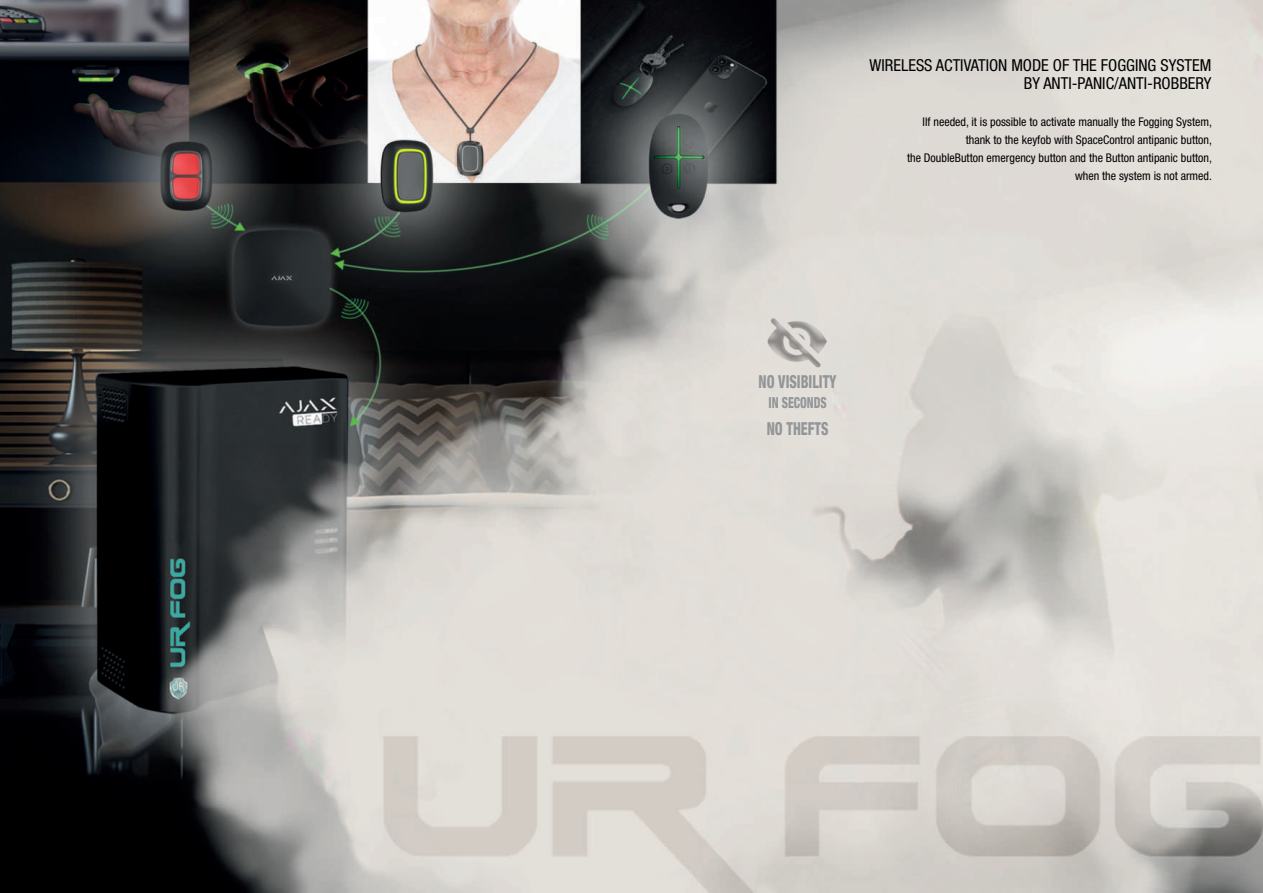
<style>
.page{position:relative;width:1263px;height:893px;background:#fff}
.page>*{position:absolute;margin:0;border:0;box-sizing:border-box;transform-origin:0 0}
.t1{font:800 condensed 17.85px "Helvetica Neue";color:#939598;scale:.77 1}
.t2{font:condensed 16.5px/18px "Helvetica Neue";color:#000001;text-align:right}
.t3{font:800 condensed 15.15px "Helvetica Neue";color:#939598;scale:.77 1}
.t4{font:condensed 12px/18px "Helvetica Neue";color:#000001;text-align:right}
</style>
<div class="page">
<img style="left:0;top:0;width:1263px;height:893px">
<img style="left:764px;top:314px;width:68px;height:59px">
<h2 class="t2" style="left:869px;top:56px;width:343px">WIRELESS ACTIVATION MODE OF THE FOGGING SYSTEM<br>BY ANTI-PANIC/ANTI-ROBBERY</h2>
<p class="t4" style="left:907px;top:113px;width:306px">IIf needed, it is possible to activate manually the Fogging System, thank to the keyfob with SpaceControl antipanic button,<br>the DoubleButton emergency button and the Button antipanic button, when the system is not armed.</p>
<h1 class="t1" style="left:759px;top:371px;width:103px">NO VISIBILITY</h1>
<p class="t3" style="left:768px;top:393px;width:77px">IN SECONDS</p>
<h1 class="t1" style="left:767px;top:418px;width:82px">NO THEFTS</h1>
</div>
